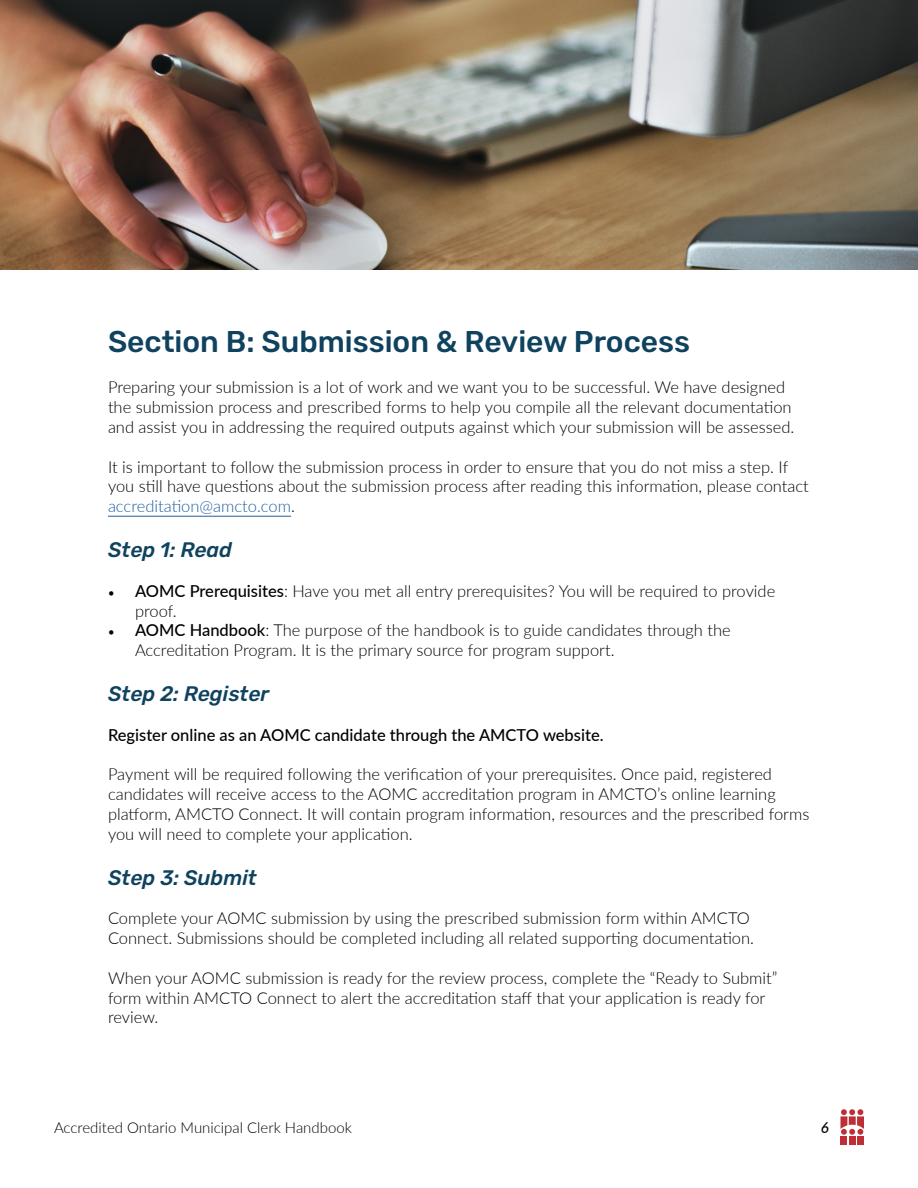
<style>
.page{position:relative;width:918px;height:1188px;background:#fff}
.page>*{position:absolute;margin:0;border:0;box-sizing:border-box;transform-origin:0 0}
.t1{font:500 30px "Rubik";color:#0f425f}
.t2{font:italic 500 21px "Rubik";color:#0f425f}
.t3{font:300 16.5px/19.8px "Lato";color:#000}
.t4{font:500 16.5px "Lato";color:#000}
.t5{font:300 15px "Lato";color:#000}
.t6{font:italic 500 15px "Lato";color:#000}
.s1{color:#215e9e}
.s2{font-family:"Minion Pro";font-weight:400}
.s3{font-weight:500}
</style>
<div class="page">
<div style="left:840px;top:1136px;width:7px;height:9px;background:#bf2f37"></div>
<div style="left:849px;top:1136px;width:7px;height:9px;background:#bf2f37"></div>
<div style="left:857px;top:1136px;width:7px;height:9px;background:#bf2f37"></div>
<svg style="left:840px;top:1109px;width:24px;height:26px"></svg>
<img style="left:0;top:0;width:918px;height:270px">
<hr style="left:108px;top:516px;width:183px;height:1px;background:#215e9e">
<h1 class="t1" style="left:108px;top:324px;width:584px">Section B: Submission &amp; Review Process</h1>
<p class="t3" style="left:108px;top:377px;width:688px">Preparing your submission is a lot of work and we want you to be successful. We have designed the submission process and prescribed forms to help you compile all the relevant documentation and assist you in addressing the required outputs against which your submission will be assessed.</p>
<p class="t3" style="left:108px;top:456px;width:702px">It is important to follow the submission process in order to ensure that you do not miss a step. If you still have questions about the submission process after reading this information, please contact <span class="s1">accreditation@amcto.com</span>.</p>
<p class="t2" style="left:108px;top:538px;width:126px">Step 1: Read</p>
<p class="t3" style="left:135px;top:580px;width:642px;text-indent:-27px"><span class="s2">•</span> <span class="s3">AOMC Prerequisites</span>: Have you met all entry prerequisites? You will be required to provide proof.</p>
<p class="t3" style="left:135px;top:620px;width:597px;text-indent:-27px"><span class="s2">•</span> <span class="s3">AOMC Handbook</span>: The purpose of the handbook is to guide candidates through the<br>Accreditation Program. It is the primary source for program support.</p>
<p class="t2" style="left:108px;top:682px;width:163px">Step 2: Register</p>
<p class="t4" style="left:108px;top:723px;width:497px">Register online as an AOMC candidate through the AMCTO website.</p>
<p class="t3" style="left:108px;top:764px;width:703px">Payment will be required following the verification of your prerequisites. Once paid, registered candidates will receive access to the AOMC accreditation program in AMCTO’s online learning platform, AMCTO Connect. It will contain program information, resources and the prescribed forms you will need to complete your application.</p>
<p class="t2" style="left:108px;top:866px;width:150px">Step 3: Submit</p>
<p class="t3" style="left:108px;top:908px;width:648px">Complete your AOMC submission by using the prescribed submission form within AMCTO<br>Connect. Submissions should be completed including all related supporting documentation.</p>
<p class="t3" style="left:108px;top:967px;width:671px">When your AOMC submission is ready for the review process, complete the “Ready to Submit” form within AMCTO Connect to alert the accreditation staff that your application is ready for review.</p>
<p class="t5" style="left:54px;top:1117px;width:299px">Accredited Ontario Municipal Clerk Handbook</p>
<p class="t6" style="left:821px;top:1117px;width:9px">6</p>
</div>
